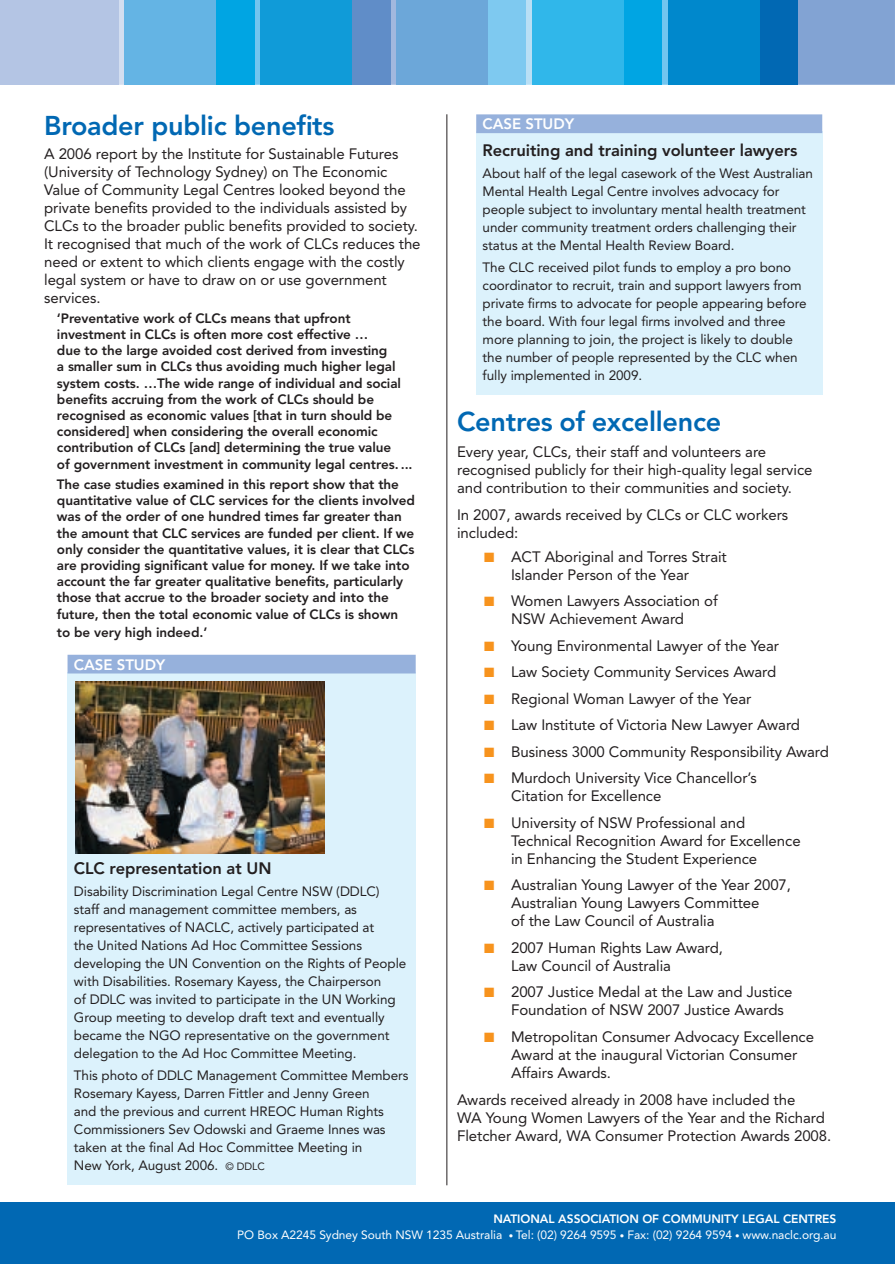
<style>
.page{position:relative;width:896px;height:1264px;background:#fff}
.page>*{position:absolute;margin:0;border:0;box-sizing:border-box;transform-origin:0 0}
.t1{font:800 27px "Avenir";letter-spacing:-.01em;color:#0168b3}
.t2{font:800 16.5px "Avenir";letter-spacing:-.005em;color:#231f20}
.t3{font:15px/18px "Avenir";letter-spacing:-.005em;color:#231f20}
.t4{font:800 15px "Avenir";letter-spacing:-.005em;color:#fff}
.t5{font:13.5px/18px "Avenir";letter-spacing:-.005em;color:#231f20}
.t6{font:800 13.5px/16.2px "Avenir";letter-spacing:-.005em;color:#231f20}
.t7{font:12px "Avenir";letter-spacing:-.005em;color:#fff}
.t8{font:800 12px "Avenir";letter-spacing:-.005em;color:#fff}
.s1{font-size:10.5px}
.s2{color:#f7931d}
.s3{font-size:9px}
</style>
<div class="page">
<div style="left:668px;top:0;width:130px;height:84px;background:linear-gradient(to bottom,#0168b3,#0168b3)"></div>
<div style="left:532px;top:0;width:130px;height:84px;background:#00a5e3"></div>
<div style="left:396px;top:0;width:130px;height:84px;background:#7ec9f0"></div>
<div style="left:261px;top:0;width:129px;height:84px;background:#608dc8"></div>
<div style="left:125px;top:0;width:129px;height:84px;background:#00a5e3"></div>
<div style="left:0;top:0;width:118px;height:84px;background:#b4c5e4"></div>
<svg style="left:662px;top:0;width:6px;height:84px"></svg>
<div style="left:668px;top:0;width:91px;height:84px;background:#08c"></div>
<svg style="left:526px;top:0;width:6px;height:84px"></svg>
<div style="left:532px;top:0;width:91px;height:84px;background:#30b7ea"></div>
<svg style="left:390px;top:0;width:6px;height:84px"></svg>
<div style="left:396px;top:0;width:91px;height:84px;background:#6ca7d9"></div>
<svg style="left:254px;top:0;width:7px;height:84px"></svg>
<div style="left:261px;top:0;width:91px;height:84px;background:#109bd8"></div>
<svg style="left:118px;top:0;width:7px;height:84px"></svg>
<div style="left:125px;top:0;width:91px;height:84px;background:#64b4e4"></div>
<div style="left:476px;top:131px;width:346px;height:264px;background:#dcf2fc"></div>
<div style="left:68px;top:673px;width:348px;height:512px;background:#dcf2fc"></div>
<div style="left:68px;top:655px;width:348px;height:19px;background:#96b1dc"></div>
<div style="left:0;top:1203px;width:895px;height:61px;background:#0168b3"></div>
<hr style="left:447px;top:114px;width:1px;height:1071px;background:#231f20">
<div style="left:476px;top:114px;width:346px;height:19px;background:#96b1dc"></div>
<img style="left:75px;top:682px;width:249px;height:171px">
<svg style="left:765px;top:0;width:130px;height:84px;background:#6093ca"></svg>
<h1 class="t1" style="left:44px;top:109px;width:292px">Broader public benefits</h1>
<p class="t3" style="left:44px;top:145px;width:365px">A 2006 report by the I nstitute for Sustainable Futures (U niversity of Technology Sydney) on The Economic Value of Community Legal Centres looked beyond the private benefits provided to the individuals assisted by CLC</p>
<p class="t3" style="left:44px;top:217px;width:375px;text-indent:28px">s to the broader public benefits provided to society.<br>It recognised that much of the work of CLC</p>
<p class="t3" style="left:44px;top:235px;width:378px;text-indent:288px">s reduces the need or extent to which clients engage with the costly legal system or have to draw on or use government services.</p>
<p class="t6" style="left:57px;top:310px;width:357px">‘Preventative work of CLCs means that upfront investment in CLCs is often more cost effective …<br>due to the large avoided cost derived from investing<br>a smaller sum in CLCs thus avoiding much higher legal system costs. …The wide range of individual and social benefits accruing from the work of CLCs should be recognised as economic values [that in turn should be considered] when considering the overall economic contribution of CLCs [and] determining the true value<br>of government investment in community legal centres. ...</p>
<p class="t6" style="left:57px;top:476px;width:360px">The case studies examined in this report show that the quantitative value of CLC services for the clients involved was of the order of one hundred times far greater than the amount that CLC services are funded per client. If we only consider the quantitative values, it is clear that CLCs are providing significant value for money. If we take into account the far greater qualitative benefits, particularly those that accrue to the broader society and into the future, then the total economic value of CLCs is shown</p>
<p class="t6" style="left:57px;top:624px;width:152px">to be very high indeed.’</p>
<p class="t4" style="left:74px;top:656px;width:21px">CASE</p>
<p class="t4" style="left:117px;top:656px;width:11px">STUDY</p>
<p class="t2" style="left:74px;top:858px;width:199px">CLC representation at UN</p>
<p class="t5" style="left:74px;top:882px;width:276px">Disability Discrimination Legal Centre NSW (DDLC</p>
<p class="t5" style="left:376px;top:882px;width:5px">)</p>
<p class="t5" style="left:74px;top:900px;width:285px">staff and management committee members, as representatives of NACLC</p>
<p class="t5" style="left:74px;top:918px;width:334px;text-indent:156px">, actively participated at<br>the U nited N ations Ad H oc Committee Sessions developing the UN Convention on the Rights of People with Disabilities. Rosemary Kayess, the Chairperson<br>of DDLC</p>
<p class="t5" style="left:74px;top:990px;width:323px;text-indent:55px">was invited to participate in the UN Working<br>Group meeting to develop draft text and eventually became the NGO</p>
<p class="t5" style="left:74px;top:1026px;width:317px;text-indent:111px">representative on the government delegation to the Ad H oc Committee M eeting.</p>
<p class="t5" style="left:74px;top:1066px;width:93px">This photo of DDLC</p>
<p class="t5" style="left:74px;top:1066px;width:336px;text-indent:123px">Management Committee Members<br>Rosemary Kayess, Darren Fittler and Jenny Green<br>and the previous and current HREOC</p>
<p class="t5" style="left:74px;top:1102px;width:313px;text-indent:226px">H uman Rights Commissioners Sev Odowski and Graeme I nnes was taken at the final Ad Hoc Committee Meeting in<br>N ew York, August 2006. <span class="s1">© DDLC</span></p>
<p class="t4" style="left:483px;top:115px;width:93px">Case study</p>
<p class="t2" style="left:483px;top:140px;width:316px">Recruiting and training volunteer lawyers</p>
<p class="t5" style="left:483px;top:164px;width:332px">About half of the legal casework of the West Australian M ental H ealth Legal Centre involves advocacy for people subject to involuntary mental health treatment under community treatment orders challenging their status at the M ental H ealth Review Board.</p>
<p class="t5" style="left:483px;top:259px;width:36px">The CLC</p>
<p class="t5" style="left:483px;top:259px;width:326px;text-indent:55px">received pilot funds to employ a pro bono coordinator to recruit, train and support lawyers from private firms to advocate for people appearing before the board. With four legal firms involved and three more planning to join, the project is likely to double the number of people represented by the CLC</p>
<p class="t5" style="left:765px;top:349px;width:34px">when</p>
<p class="t5" style="left:483px;top:367px;width:161px">fully implemented in 2009.</p>
<h1 class="t1" style="left:457px;top:406px;width:266px">Centres of excellence</h1>
<p class="t3" style="left:457px;top:443px;width:86px">Every year, CLC</p>
<p class="t3" style="left:457px;top:443px;width:357px;text-indent:104px">s, their staff and volunteers are recognised publicly for their high-quality legal service and contribution to their communities and society.</p>
<p class="t3" style="left:457px;top:505px;width:200px">I n 2007, awards received by CLC</p>
<p class="t3" style="left:675px;top:505px;width:39px">s or CLC</p>
<p class="t3" style="left:736px;top:505px;width:54px">workers</p>
<p class="t3" style="left:457px;top:523px;width:63px">included:</p>
<p class="t3" style="left:484px;top:548px;width:23px"><span class="s2">■</span> ACT</p>
<p class="t3" style="left:511px;top:548px;width:217px;text-indent:34px">Aboriginal and Torres Strait<br>Islander Person of the Year</p>
<p class="t3" style="left:484px;top:592px;width:235px;text-align:center"><span class="s2">■</span> Women Lawyers Association of<br>NSW Achievement Award</p>
<p class="t3" style="left:484px;top:637px;width:297px"><span class="s2">■</span> Young Environmental Lawyer of the Year</p>
<p class="t3" style="left:484px;top:663px;width:294px"><span class="s2">■</span> Law Society Community Services Award</p>
<p class="t3" style="left:484px;top:690px;width:269px"><span class="s2">■</span> Regional Woman Lawyer of the Year</p>
<p class="t3" style="left:484px;top:716px;width:318px"><span class="s2">■</span> Law I nstitute of Victoria N ew Lawyer Award</p>
<p class="t3" style="left:484px;top:743px;width:347px"><span class="s2">■</span> Business 3000 Community Responsibility Award</p>
<p class="t3" style="left:511px;top:769px;width:247px;text-indent:-27px"><span class="s2">■</span> M urdoch U niversity Vice Chancellor’s<br>Citation for Excellence</p>
<p class="t3" style="left:511px;top:814px;width:291px;text-indent:-27px"><span class="s2">■</span> U niversity of NSW Professional and<br>Technical Recognition Award for Excellence in Enhancing the Student Experience</p>
<p class="t3" style="left:511px;top:876px;width:282px;text-indent:-27px"><span class="s2">■</span> Australian Young Lawyer of the Year 2007,<br>Australian Young Lawyers Committee<br>of the Law Council of Australia</p>
<p class="t3" style="left:511px;top:939px;width:213px;text-indent:-27px"><span class="s2">■</span> 2007 H uman Rights Law Award,<br>Law Council of Australia</p>
<p class="t3" style="left:511px;top:983px;width:283px;text-indent:-27px"><span class="s2">■</span> 2007 Justice M edal at the Law and Justice<br>Foundation of NSW 2007 Justice Awards</p>
<p class="t3" style="left:511px;top:1028px;width:305px;text-indent:-27px"><span class="s2">■</span> M etropolitan Consumer Advocacy Excellence<br>Award at the inaugural Victorian Consumer<br>Affairs Awards.</p>
<p class="t3" style="left:457px;top:1090px;width:376px">Awards received already in 2008 have included the<br>WA Young Women Lawyers of the Year and the Richard<br>Fletcher Award, WA Consumer Protection Awards 2008.</p>
<p class="t8" style="left:493px;top:1211px;width:344px">National Association of Community Legal Centres</p>
<p class="t7" style="left:237px;top:1228px;width:53px">PO Box A224</p>
<p class="t7" style="left:309px;top:1228px;width:528px">5 Sydney South NSW 1235 Australia <span class="s3">•</span> Tel: (02) 9264 9595 <span class="s3">•</span> Fax: (02) 9264 9594 <span class="s3">•</span> www.naclc.org.au</p>
</div>
